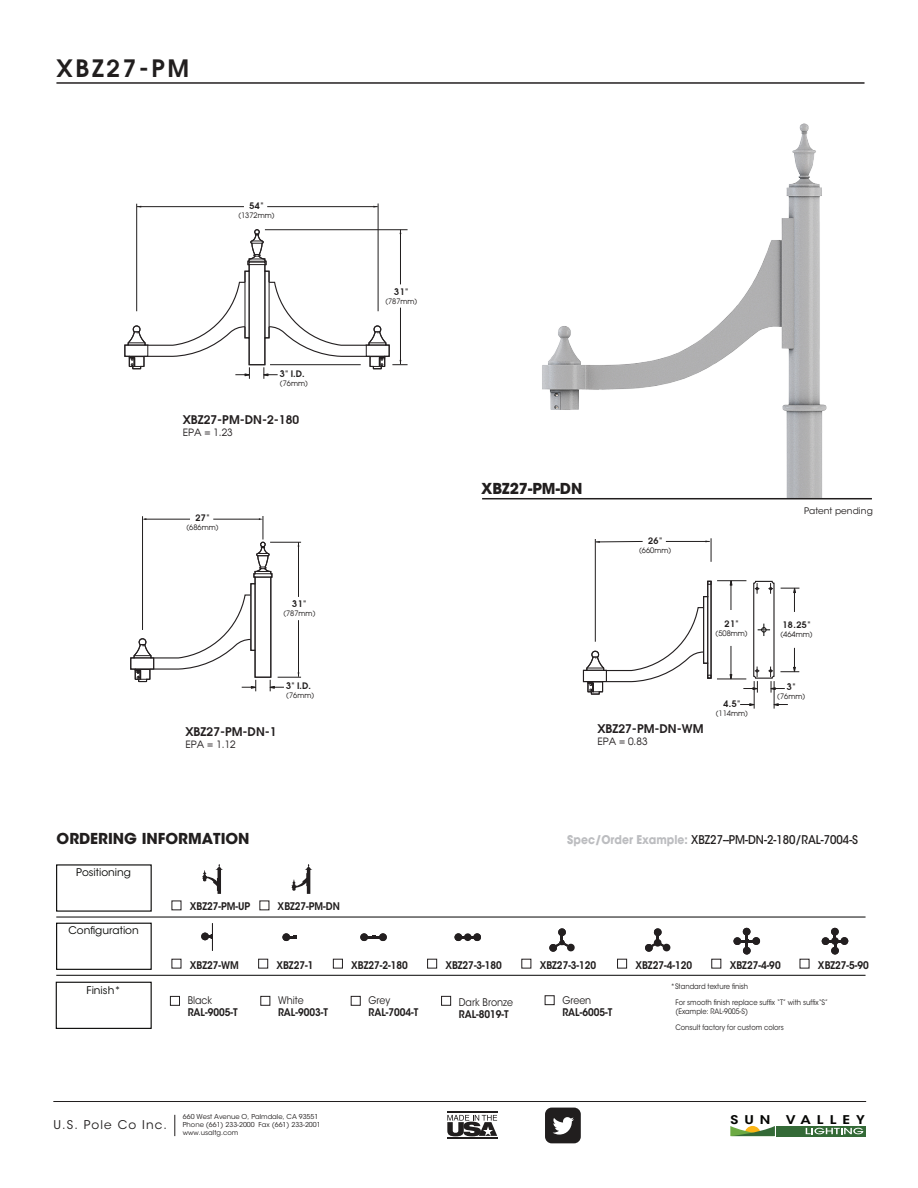
<style>
.page{position:relative;width:918px;height:1188px;background:#fff}
.page>*{position:absolute;margin:0;border:0;box-sizing:border-box;transform-origin:0 0}
.t1{font:600 24px "Avant Garde";letter-spacing:.11em;color:#211e1e}
.t2{font:700 15px "ITC Avant Garde Std";color:#211e1e}
.t3{font:500 12px "ITC Avant Garde Std";color:#211e1e;scale:.9 1}
.t4{font:600 12px "Avant Garde";color:#231f20}
.t5{font:12px "ITC Avant Garde Std";letter-spacing:.1em;color:#211e1e}
.t6{font:600 12px "ITC Avant Garde Std";letter-spacing:.435em;color:#040503;scale:1.17 1}
.t7{font:600 10.5px "ITC Avant Garde Std";color:#211e1e;scale:.9 1}
.t8{font:10.5px "ITC Avant Garde Std";color:#040503}
.t9{font:10.5px "ITC Avant Garde Std";color:#211e1e;scale:.9 1}
.t10{font:10.05px "Avant Garde";color:#231f20}
.t11{font:600 9px "Avant Garde";letter-spacing:.05em;color:#211e1e}
.t12{font:9px "ITC Avant Garde Std";color:#211e1e}
.t13{font:7.5px/16.2px "ITC Avant Garde Std";color:#211e1e;scale:.9 1}
.t14{font:7.5px "Avant Garde";color:#211e1e}
.t15{font:6.75px/8.1px "ITC Avant Garde Std";color:#211e1e}
.s1{font-weight:700;color:#bcbdc0}
</style>
<div class="page">
<img style="left:542px;top:123px;width:285px;height:375px">
<hr style="left:482px;top:498px;width:390px;height:1px;background:#211e1e">
<hr style="left:56px;top:917px;width:810px;height:1px;background:#050504">
<svg style="left:202px;top:864px;width:21px;height:30px"></svg>
<svg style="left:292px;top:864px;width:20px;height:30px"></svg>
<div style="left:56px;top:923px;width:96px;height:47px;border:1px solid #050504"></div>
<div style="left:56px;top:982px;width:96px;height:47px;border:1px solid #050504"></div>
<hr style="left:56px;top:975px;width:810px;height:1px;background:#050504">
<svg style="left:209px;top:934px;width:4px;height:5px"></svg>
<div style="left:201px;top:933px;width:8px;height:7px;background:#231f20;border-radius:50%"></div>
<svg style="left:290px;top:935px;width:7px;height:4px"></svg>
<div style="left:282px;top:933px;width:8px;height:8px;background:#231f20;border-radius:50%"></div>
<div style="left:258px;top:959px;width:10px;height:9px;border:1px solid #231f20"></div>
<svg style="left:368px;top:935px;width:11px;height:4px"></svg>
<div style="left:379px;top:933px;width:8px;height:8px;background:#231f20;border-radius:50%"></div>
<div style="left:360px;top:933px;width:8px;height:8px;background:#231f20;border-radius:50%"></div>
<div style="left:333px;top:959px;width:10px;height:9px;border:1px solid #231f20"></div>
<div style="left:473px;top:933px;width:8px;height:8px;background:#231f20;border-radius:50%"></div>
<div style="left:464px;top:933px;width:8px;height:8px;background:#231f20;border-radius:50%"></div>
<div style="left:455px;top:933px;width:7px;height:8px;background:#231f20;border-radius:50%"></div>
<div style="left:427px;top:959px;width:10px;height:9px;border:1px solid #231f20"></div>
<div style="left:549px;top:944px;width:8px;height:8px;background:#231f20;border-radius:50%"></div>
<svg style="left:556px;top:928px;width:19px;height:24px"></svg>
<div style="left:645px;top:944px;width:8px;height:8px;background:#231f20;border-radius:50%"></div>
<svg style="left:651px;top:928px;width:20px;height:24px"></svg>
<div style="left:617px;top:959px;width:10px;height:9px;border:1px solid #231f20"></div>
<svg style="left:741px;top:936px;width:11px;height:11px"></svg>
<div style="left:733px;top:937px;width:8px;height:8px;background:#231f20;border-radius:50%"></div>
<div style="left:743px;top:947px;width:8px;height:8px;background:#231f20;border-radius:50%"></div>
<div style="left:752px;top:937px;width:8px;height:8px;background:#231f20;border-radius:50%"></div>
<div style="left:743px;top:928px;width:8px;height:8px;background:#231f20;border-radius:50%"></div>
<div style="left:711px;top:959px;width:10px;height:9px;border:1px solid #231f20"></div>
<svg style="left:829px;top:936px;width:12px;height:11px"></svg>
<div style="left:822px;top:937px;width:7px;height:8px;background:#231f20;border-radius:50%"></div>
<div style="left:831px;top:947px;width:8px;height:8px;background:#231f20;border-radius:50%"></div>
<div style="left:841px;top:937px;width:7px;height:8px;background:#231f20;border-radius:50%"></div>
<div style="left:831px;top:937px;width:8px;height:8px;background:#231f20;border-radius:50%"></div>
<div style="left:831px;top:928px;width:8px;height:8px;background:#231f20;border-radius:50%"></div>
<div style="left:441px;top:996px;width:10px;height:10px;background:#fff;border:1px solid #231f20"></div>
<div style="left:545px;top:995px;width:10px;height:10px;background:#fff;border:1px solid #231f20"></div>
<div style="left:351px;top:996px;width:10px;height:10px;background:#fff;border:1px solid #231f20"></div>
<div style="left:170px;top:996px;width:10px;height:10px;background:#fff;border:1px solid #231f20"></div>
<div style="left:260px;top:996px;width:10px;height:10px;background:#fff;border:1px solid #231f20"></div>
<svg style="left:124px;top:203px;width:284px;height:176px"></svg>
<hr style="left:595px;top:539px;width:1px;height:103px;background:#211e1e">
<hr style="left:666px;top:541px;width:44px;height:1px;background:#211e1e">
<svg style="left:595px;top:541px;width:48px;height:2px"></svg>
<svg style="left:706px;top:538px;width:6px;height:24px"></svg>
<svg style="left:130px;top:516px;width:171px;height:175px"></svg>
<svg style="left:582px;top:580px;width:217px;height:129px"></svg>
<hr style="left:53px;top:1101px;width:813px;height:1px;background:#211e1e">
<svg style="left:545px;top:1108px;width:36px;height:35px"></svg>
<svg style="left:175px;top:1115px;width:1px;height:21px"></svg>
<hr style="left:56px;top:82px;width:809px;height:2px;background:#231f20">
<div style="left:777px;top:1126px;width:89px;height:10px;background:#346a37"></div>
<svg style="left:730px;top:1126px;width:45px;height:10px"></svg>
<svg style="left:806px;top:1128px;width:57px;height:6px"></svg>
<hr style="left:447px;top:1112px;width:50px;height:1px;background:#211e1e">
<hr style="left:447px;top:1138px;width:50px;height:1px;background:#211e1e">
<svg style="left:447px;top:1115px;width:50px;height:21px"></svg>
<h1 class="t1" style="left:57px;top:53px;width:134px">XBZ27-PM</h1>
<p class="t11" style="left:249px;top:200px;width:16px">54"</p>
<p class="t14" style="left:238px;top:211px;width:38px">(1372mm)</p>
<p class="t11" style="left:280px;top:367px;width:26px">3" I.D.</p>
<p class="t14" style="left:280px;top:378px;width:29px">(76mm)</p>
<p class="t4" style="left:183px;top:412px;width:118px">XBZ27-PM-DN-2-180</p>
<p class="t10" style="left:183px;top:426px;width:52px">EPA = 1.23</p>
<p class="t11" style="left:195px;top:512px;width:16px">27"</p>
<p class="t14" style="left:187px;top:523px;width:34px">(686mm)</p>
<p class="t11" style="left:292px;top:598px;width:16px">31"</p>
<p class="t14" style="left:283px;top:609px;width:34px">(787mm)</p>
<p class="t4" style="left:186px;top:724px;width:93px">XBZ27-PM-DN-1</p>
<p class="t10" style="left:186px;top:738px;width:52px">EPA = 1.12</p>
<p class="t11" style="left:286px;top:680px;width:26px">3" I.D.</p>
<p class="t14" style="left:286px;top:691px;width:29px">(76mm)</p>
<p class="t11" style="left:394px;top:285px;width:16px">31"</p>
<p class="t14" style="left:385px;top:296px;width:34px">(787mm)</p>
<h2 class="t2" style="left:481px;top:479px;width:103px">XBZ27-PM-DN</h2>
<p class="t11" style="left:648px;top:535px;width:16px">26"</p>
<p class="t14" style="left:639px;top:545px;width:34px">(660mm)</p>
<p class="t11" style="left:725px;top:618px;width:16px">21"</p>
<p class="t14" style="left:716px;top:629px;width:34px">(508mm)</p>
<p class="t4" style="left:597px;top:720px;width:108px">XBZ27-PM-DN-WM</p>
<p class="t10" style="left:597px;top:735px;width:52px">EPA = 0.83</p>
<p class="t11" style="left:723px;top:698px;width:19px">4.5"</p>
<p class="t14" style="left:716px;top:708px;width:34px">(114mm)</p>
<p class="t12" style="left:804px;top:505px;width:70px">Patent pending</p>
<p class="t11" style="left:783px;top:618px;width:30px">18.25"</p>
<p class="t14" style="left:781px;top:629px;width:34px">(464mm)</p>
<p class="t11" style="left:787px;top:680px;width:10px">3"</p>
<p class="t14" style="left:777px;top:691px;width:29px">(76mm)</p>
<h2 class="t2" style="left:57px;top:828px;width:195px">ORDERING INFORMATION</h2>
<p class="t3" style="left:567px;top:833px;width:325px"><span class="s1">Spec/Order Example:</span> XBZ27--PM-DN-2-180/RAL-7004-S</p>
<p class="t8" style="left:76px;top:866px;width:56px">Positioning</p>
<p class="t7" style="left:190px;top:900px;width:69px">XBZ27-PM-UP</p>
<p class="t7" style="left:278px;top:900px;width:71px">XBZ27-PM-DN</p>
<p class="t8" style="left:69px;top:924px;width:72px">Configuration</p>
<p class="t8" style="left:87px;top:984px;width:36px">Finish*</p>
<p class="t7" style="left:190px;top:958px;width:56px">XBZ27-WM</p>
<p class="t7" style="left:276px;top:958px;width:43px">XBZ27-1</p>
<p class="t7" style="left:351px;top:958px;width:64px">XBZ27-2-180</p>
<p class="t7" style="left:445px;top:958px;width:64px">XBZ27-3-180</p>
<p class="t7" style="left:540px;top:958px;width:64px">XBZ27-3-120</p>
<p class="t7" style="left:635px;top:958px;width:64px">XBZ27-4-120</p>
<p class="t7" style="left:730px;top:958px;width:58px">XBZ27-4-90</p>
<p class="t7" style="left:818px;top:958px;width:58px">XBZ27-5-90</p>
<p class="t9" style="left:459px;top:996px;width:62px">Dark Bronze</p>
<p class="t7" style="left:459px;top:1007px;width:57px">RAL-8019-T</p>
<p class="t13" style="left:675px;top:979px;width:171px;text-indent:-5px">*Standard texture finish<br>For smooth finish replace suffix “T” with suffix“S”</p>
<p class="t13" style="left:675px;top:1003px;width:122px">(Example: RAL-9005-S)<br>Consult factory for custom colors</p>
<p class="t9" style="left:562px;top:993px;width:34px">Green</p>
<p class="t9" style="left:188px;top:994px;width:29px">Black</p>
<p class="t9" style="left:368px;top:994px;width:26px">Grey</p>
<p class="t7" style="left:188px;top:1006px;width:57px">RAL-9005-T</p>
<p class="t9" style="left:278px;top:994px;width:30px">White</p>
<p class="t7" style="left:278px;top:1006px;width:57px">RAL-9003-T</p>
<p class="t7" style="left:368px;top:1006px;width:57px">RAL-7004-T</p>
<p class="t7" style="left:562px;top:1005px;width:57px">RAL-6005-T</p>
<p class="t5" style="left:53px;top:1117px;width:115px">U.S. Pole Co Inc.</p>
<p class="t15" style="left:183px;top:1113px;width:139px">660 West Avenue O, Palmdale, CA 93551<br>Phone (661) 233-2000 Fax (661) 233-2001 www.usaltg.com</p>
<p class="t6" style="left:730px;top:1112px;width:36px">SUN</p>
<p class="t6" style="left:786px;top:1112px;width:69px">VALLEY</p>
</div>
